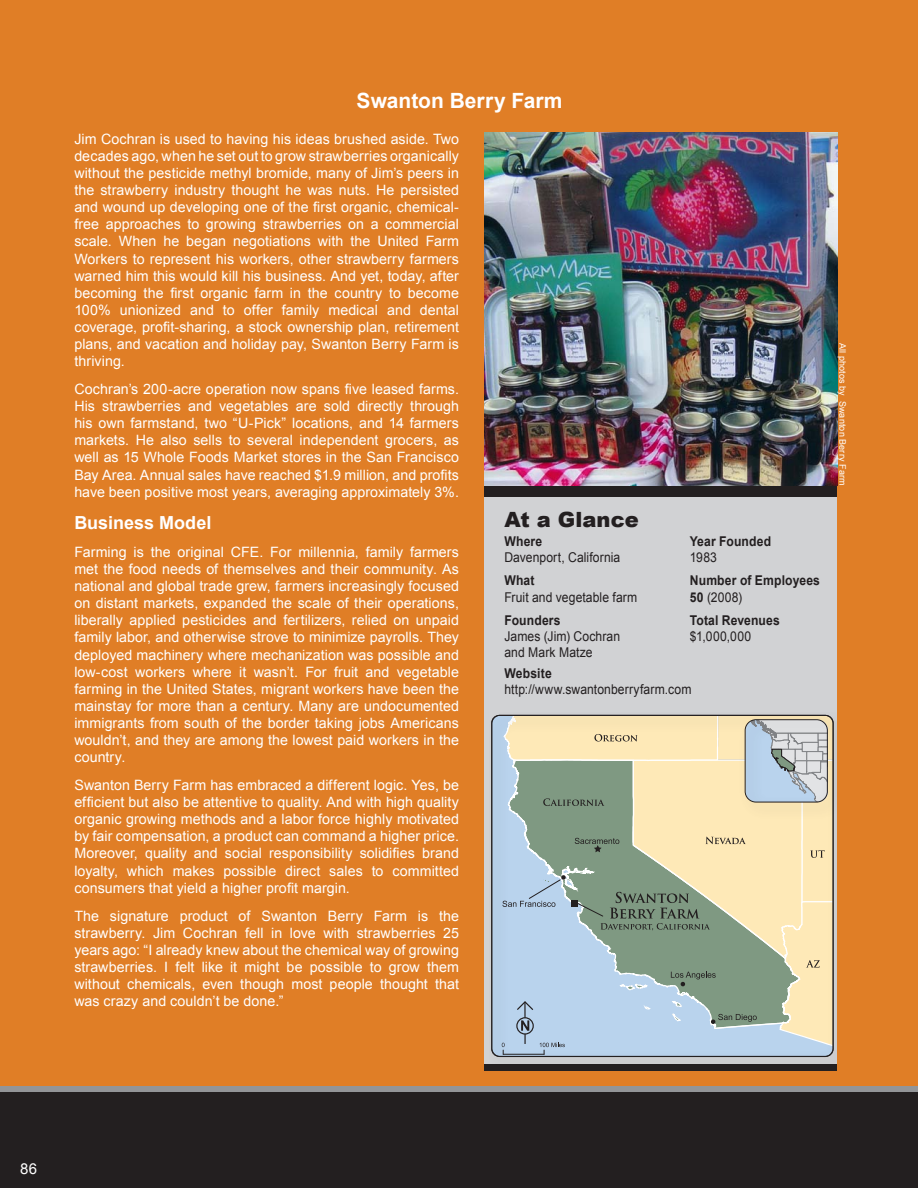
<style>
.page{position:relative;width:918px;height:1188px;background:#e07e26}
.page>*{position:absolute;margin:0;border:0;box-sizing:border-box;transform-origin:0 0}
.t1{font:700 21px "Arial";color:#fff}
.At_a_Glance__Headli{font:900 21px "Arial";letter-spacing:.005em;color:#231f20}
.Subheads{font:700 18px "Arial";color:#fff}
.Paragraphs{font:15px "Arial";color:#fff}
.Subheads-2{font:14.25px/17.1px "Arial";letter-spacing:.005em;color:#fff;text-align:justify}
.At_a_Glance{font:13.5px/16.2px "Arial";letter-spacing:.01em;color:#231f20;scale:.9 1}
.At_a_Glance-2{font:700 13.5px/16.2px "Arial";letter-spacing:.01em;color:#231f20;scale:.9 1}
.Paragraphs-2{font:9px "Arial";letter-spacing:.02em;color:#fff}
.s1{font-weight:700}
.s2{font-weight:400}
</style>
<div class="page">
<div style="left:484px;top:486px;width:353px;height:584px;background:#231f20"></div>
<div style="left:484px;top:497px;width:353px;height:567px;background:#d1d2d4"></div>
<img style="left:493px;top:714px;width:341px;height:344px">
<hr style="left:503px;top:1054px;width:41px;height:1px;background:#231f20">
<svg style="left:502px;top:715px;width:331px;height:339px;background:#bdc6b4"></svg>
<img style="left:732px;top:714px;width:102px;height:112px">
<div style="left:745px;top:719px;width:83px;height:83px;border:1px solid #231f20;border-radius:11px"></div>
<img style="left:484px;top:133px;width:353px;height:353px">
<div style="left:0;top:1087px;width:918px;height:101px;background:#939598"></div>
<div style="left:0;top:1092px;width:918px;height:96px;background:#231f20"></div>
<p class="t1" style="left:357px;top:86px;width:207px">Swanton Berry Farm</p>
<p class="Subheads-2" style="left:74px;top:130px;width:386px">Jim Cochran is used to having his ideas brushed aside. Two decades ago, when he set out to grow strawberries organically without the pesticide methyl bromide, many of Jim’s peers in the strawberry industry thought he was nuts. He persisted and wound up developing one of the first organic, chemical&shy;free approaches to growing strawberries on a commercial scale. When he began negotiations with the United Farm Workers to represent his workers, other strawberry farmers warned him this would kill his business. And yet, today, after becoming the first organic farm in the country to become 100% unionized and to offer family medical and dental coverage, profit-sharing, a stock ownership plan, retirement plans, and vacation and holiday pay, Swanton Berry Farm is thriving.</p>
<p class="Subheads-2" style="left:74px;top:381px;width:386px">Cochran’s 200-acre operation now spans five leased farms.<br>His strawberries and vegetables are sold directly through his own farmstand, two “U-Pick” locations, and 14 farmers markets. He also sells to several independent grocers, as well as 15 Whole Foods Market stores in the San Francisco Bay Area. Annual sales have reached $1.9 million, and profits have been positive most years, averaging approximately 3%.</p>
<p class="Subheads" style="left:74px;top:511px;width:139px">Business Model</p>
<p class="Subheads-2" style="left:74px;top:544px;width:386px">Farming is the original CFE. For millennia, family farmers met the food needs of themselves and their community. As national and global trade grew, farmers increasingly focused on distant markets, expanded the scale of their operations, liberally applied pesticides and fertilizers, relied on unpaid family labor, and otherwise strove to minimize payrolls. They deployed machinery where mechanization was possible and low-cost workers where it wasn’t. For fruit and vegetable farming in the United States, migrant workers have been the mainstay for more than a century. Many are undocumented immigrants from south of the border taking jobs Americans wouldn’t, and they are among the lowest paid workers in the country.</p>
<p class="Subheads-2" style="left:74px;top:777px;width:386px">Swanton Berry Farm has embraced a different logic. Yes, be efficient but also be attentive to quality. And with high quality organic growing methods and a labor force highly motivated by fair compensation, a product can command a higher price.<br>Moreover, quality and social responsibility solidifies brand loyalty, which makes possible direct sales to committed consumers that yield a higher profit margin.</p>
<p class="Subheads-2" style="left:74px;top:907px;width:386px">The signature product of Swanton Berry Farm is the strawberry. Jim Cochran fell in love with strawberries 25 years ago: “I already knew about the chemical way of growing strawberries. I felt like it might be possible to grow them without chemicals, even though most people thought that was crazy and couldn’t be done.”</p>
<p class="At_a_Glance__Headli" style="left:504px;top:504px;width:136px">At a Glance</p>
<p class="At_a_Glance" style="left:504px;top:534px;width:130px"><span class="s1">Where<br></span>Davenport, California</p>
<p class="At_a_Glance" style="left:504px;top:573px;width:149px"><span class="s1">What<br></span>Fruit and vegetable farm</p>
<p class="At_a_Glance" style="left:504px;top:612px;width:130px"><span class="s1">Founders<br></span>James (Jim) Cochran and Mark Matze</p>
<p class="At_a_Glance-2" style="left:690px;top:534px;width:92px">Year Founded<br><span class="s2">1983</span></p>
<p class="At_a_Glance-2" style="left:690px;top:573px;width:146px">Number of Employees<br>50 <span class="s2">(2008)</span></p>
<p class="At_a_Glance-2" style="left:690px;top:612px;width:102px">Total Revenues <span class="s2">$1,000,000</span></p>
<p class="At_a_Glance" style="left:504px;top:665px;width:209px"><span class="s1">Website </span>http://www.swantonberryfarm.com</p>
<p class="Paragraphs-2" style="left:849px;top:343px;width:145px;rotate:90deg">All photos by Swanton Berry Farm</p>
<p class="Paragraphs" style="left:20px;top:1159px;width:18px">86</p>
</div>
